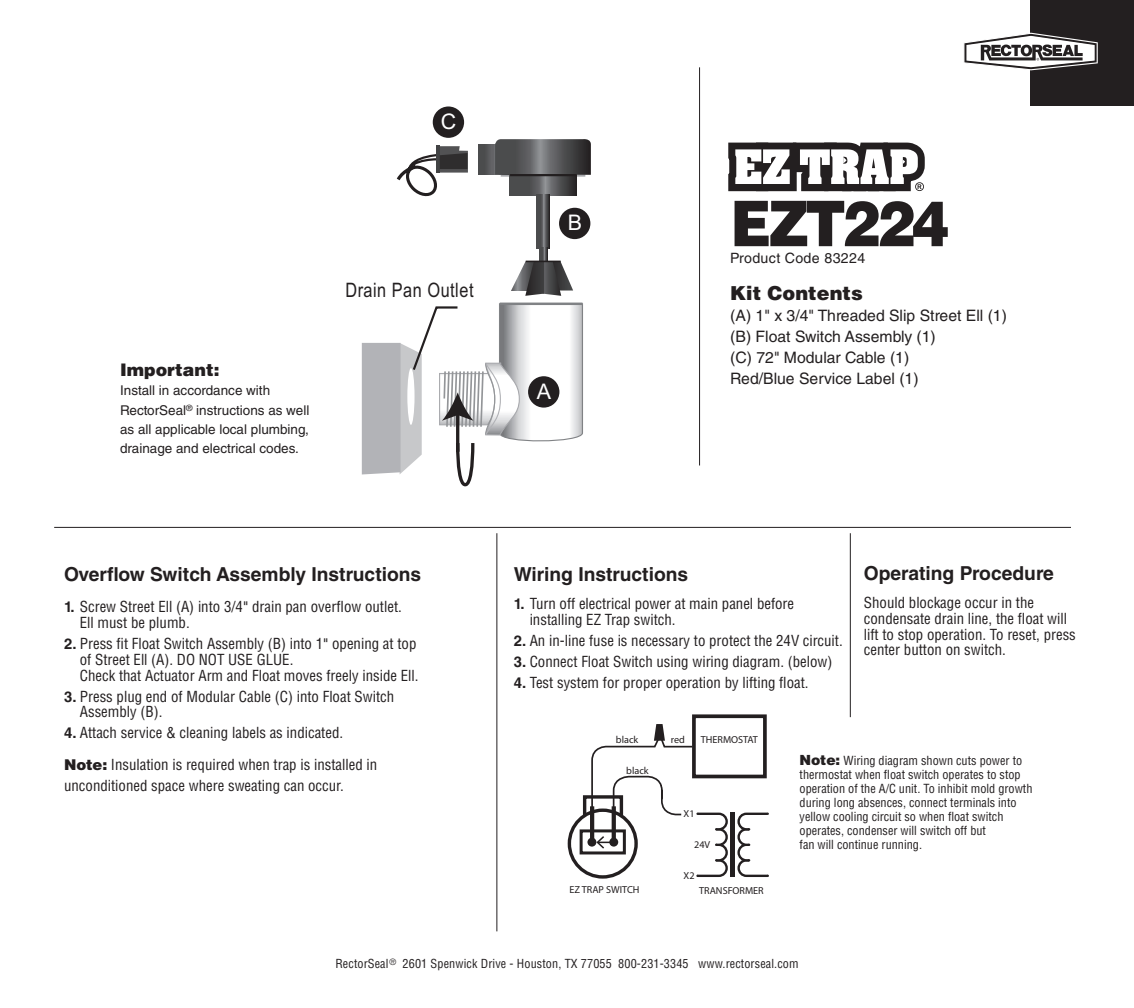
<style>
.page{position:relative;width:1134px;height:1008px;background:#fff}
.page>*{position:absolute;margin:0;border:0;box-sizing:border-box;transform-origin:0 0}
.t1{font:900 63px "Helvetica LT Std";letter-spacing:-.05em;color:#231f20;scale:.9 1}
.t2{font:21.53px "Arial";color:#fff}
.t3{font:19.95px "Arial Narrow";letter-spacing:.025em;color:#231f20}
.t4{font:700 19.25px "Helvetica LT Std";color:#231f20}
.t5{font:900 19.25px "Helvetica LT Std";color:#231f20}
.t6{font:900 17.32px "Helvetica LT Std";color:#231f20}
.t7{font:15.75px/21px "Helvetica LT Std";color:#231f20}
.t8{font:condensed 14.88px/15.8px "Helvetica LT Std";color:#231f20}
.t9{font:14.17px "Helvetica LT Std";letter-spacing:.025em;color:#231f20}
.t10{font:13.47px/19.2px "Helvetica LT Std";color:#231f20}
.t11{font:condensed 12.25px/14px "Helvetica LT Std";color:#231f20}
.t12{font:10.15px "Myriad Pro";color:#231f20}
.s1{font-weight:700;font-stretch:normal}
.s2{font-stretch:normal}
.s3{font-weight:900;font-stretch:normal}
.s4{font-weight:900;font-stretch:normal;font-size:14px}
</style>
<div class="page">
<hr style="left:699px;top:67px;width:1px;height:399px;background:#231f20">
<div style="left:559px;top:208px;width:31px;height:31px;background:#231f20;border-radius:50%"></div>
<hr style="left:501px;top:174px;width:84px;height:3px;background:#a8a9ad">
<svg style="left:510px;top:176px;width:67px;height:20px"></svg>
<svg style="left:537px;top:195px;width:12px;height:53px"></svg>
<svg style="left:479px;top:144px;width:16px;height:31px"></svg>
<svg style="left:495px;top:139px;width:96px;height:36px;background:#565658"></svg>
<hr style="left:510px;top:174px;width:67px;height:2px;background:#231f20">
<svg style="left:511px;top:248px;width:62px;height:48px"></svg>
<hr style="left:526px;top:261px;width:35px;height:1px;background:#231f20">
<div style="left:433px;top:106px;width:31px;height:32px;background:#231f20;border-radius:50%"></div>
<svg style="left:362px;top:303px;width:221px;height:184px"></svg>
<div style="left:528px;top:376px;width:31px;height:32px;background:#231f20;border-radius:50%"></div>
<svg style="left:396px;top:146px;width:72px;height:51px"></svg>
<hr style="left:496px;top:533px;width:1px;height:398px;background:#231f20">
<hr style="left:850px;top:533px;width:1px;height:184px;background:#231f20">
<svg style="left:737px;top:812px;width:32px;height:65px"></svg>
<hr style="left:731px;top:813px;width:4px;height:64px;background:#231f20">
<div style="left:583px;top:795px;width:40px;height:23px;border:3px solid #231f20"></div>
<svg style="left:569px;top:810px;width:67px;height:67px"></svg>
<div style="left:568px;top:809px;width:70px;height:70px;border:3px solid #231f20;border-radius:50%"></div>
<div style="left:580px;top:829px;width:46px;height:25px;border:3px solid #231f20"></div>
<svg style="left:587px;top:838px;width:9px;height:9px"></svg>
<svg style="left:590px;top:724px;width:139px;height:154px"></svg>
<div style="left:694px;top:716px;width:71px;height:60px;background:#fff"></div>
<div style="left:692px;top:714px;width:75px;height:64px;border:4px solid #231f20"></div>
<svg style="left:728px;top:143px;width:197px;height:48px"></svg>
<hr style="left:54px;top:527px;width:1017px;height:1px;background:#231f20">
<div style="left:1031px;top:0;width:103px;height:105px;background:#231f20"></div>
<svg style="left:964px;top:33px;width:134px;height:37px"></svg>
<p class="t2" style="left:441px;top:107px;width:17px">C</p>
<p class="t6" style="left:120px;top:358px;width:101px">Important:</p>
<p class="t10" style="left:120px;top:381px;width:191px">Install in accordance with<br>RectorSeal<sup>®</sup> instructions as well as all applicable local plumbing, drainage and electrical codes.</p>
<p class="t3" style="left:345px;top:275px;width:130px">Drain Pan Outlet</p>
<p class="t2" style="left:568px;top:209px;width:16px">B</p>
<p class="t2" style="left:537px;top:377px;width:16px">A</p>
<p class="t1" style="left:730px;top:182px;width:245px">EZT224</p>
<p class="t9" style="left:730px;top:250px;width:137px">Product Code 83224</p>
<p class="t5" style="left:730px;top:280px;width:134px">Kit Contents</p>
<p class="t7" style="left:730px;top:304px;width:278px">(A) 1" x 3/4" Threaded Slip Street Ell (1)</p>
<p class="t7" style="left:730px;top:325px;width:207px">(B) Float Switch Assembly (1) (C) 72" Modular Cable (1)</p>
<p class="t7" style="left:730px;top:367px;width:190px">Red/Blue Service Label (1)</p>
<p class="t4" style="left:64px;top:562px;width:359px">Overflow Switch Assembly Instructions</p>
<p class="t8" style="left:80px;top:599px;width:324px;text-indent:-16px"><span class="s1">1.</span> Screw Street Ell (A) into 3/4<span class="s2">"</span> drain pan overflow outlet.<br>Ell must be plumb.</p>
<p class="t8" style="left:80px;top:636px;width:340px;text-indent:-16px"><span class="s1">2.</span> Press fit Float Switch Assembly (B) into 1<span class="s2">"</span> opening at top of Street Ell (A). DO NOT USE GLUE.<br>Check that Actuator Arm and Float moves freely inside Ell.</p>
<p class="t8" style="left:80px;top:688px;width:316px;text-indent:-16px"><span class="s1">3.</span> Press plug end of Modular Cable (C) into Float Switch<br>Assembly (B).</p>
<p class="t8" style="left:64px;top:725px;width:281px"><span class="s1">4.</span> Attach service &amp; cleaning labels as indicated.</p>
<p class="t8" style="left:64px;top:754px;width:315px;line-height:21px"><span class="s3">Note:</span> Insulation is required when trap is installed in unconditioned space where sweating can occur.</p>
<p class="t4" style="left:514px;top:563px;width:176px">Wiring Instructions</p>
<p class="t8" style="left:530px;top:596px;width:266px;text-indent:-16px"><span class="s1">1.</span> Turn off electrical power at main panel before installing EZ Trap switch.</p>
<p class="t8" style="left:514px;top:632px;width:330px"><span class="s1">2.</span> An in-line fuse is necessary to protect the 24V circuit.</p>
<p class="t8" style="left:514px;top:653px;width:320px"><span class="s1">3.</span> Connect Float Switch using wiring diagram. (below)</p>
<p class="t8" style="left:514px;top:674px;width:296px"><span class="s1">4.</span> Test system for proper operation by lifting float.</p>
<p class="t4" style="left:864px;top:562px;width:191px">Operating Procedure</p>
<p class="t8" style="left:864px;top:595px;width:214px">Should blockage occur in the condensate drain line, the float will lift to stop operation. To reset, press center button on switch.</p>
<p class="t12" style="left:616px;top:733px;width:24px">black</p>
<p class="t12" style="left:671px;top:733px;width:16px">red</p>
<p class="t12" style="left:626px;top:765px;width:24px">black</p>
<p class="t12" style="left:701px;top:734px;width:59px">THERMOSTAT</p>
<p class="t12" style="left:684px;top:808px;width:13px">X1</p>
<p class="t12" style="left:694px;top:838px;width:18px">24V</p>
<p class="t12" style="left:684px;top:870px;width:13px">X2</p>
<p class="t12" style="left:569px;top:884px;width:72px">EZ TRAP SWITCH</p>
<p class="t12" style="left:699px;top:884px;width:66px">TRANSFORMER</p>
<p class="t11" style="left:800px;top:754px;width:234px"><span class="s4">Note:</span> Wiring diagram shown cuts power to thermostat when float switch operates to stop operation of the A/C unit. To inhibit mold growth during long absences, connect terminals into yellow cooling circuit so when float switch operates, condenser will switch off but<br>fan will continue running.</p>
<p class="t11" style="left:335px;top:956px;width:465px">RectorSeal<sup>®</sup> 2601 Spenwick Drive - Houston, TX 77055 800-231-3345 www.rectorseal.com</p>
</div>
